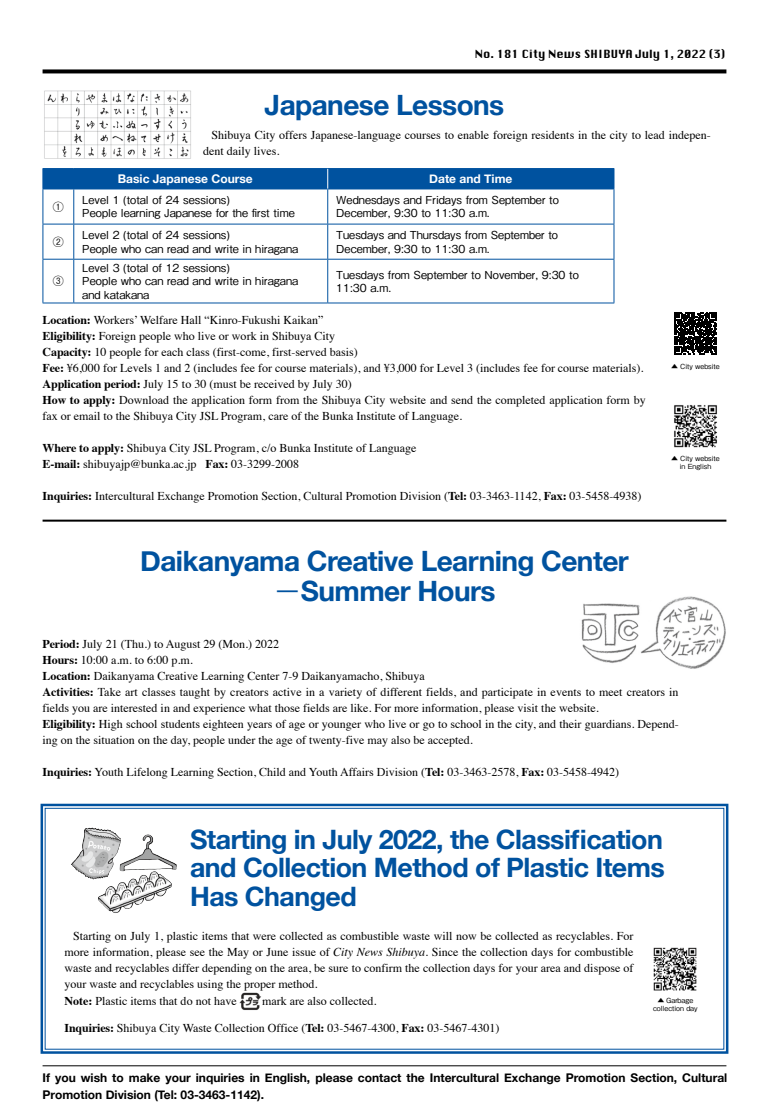
<style>
.page{position:relative;width:769px;height:1117px;background:#fff}
.page>*{position:absolute;margin:0;border:0;box-sizing:border-box;transform-origin:0 0}
.t1{font:700 28px/30px "Helvetica Neue";letter-spacing:-.02em;color:#00529f;text-align:center}
.t2{font:700 26.7px/28.6px "Helvetica Neue";letter-spacing:-.02em;color:#00529f;text-align:justify}
.t3{font:12px/16px "Times";color:#000}
.t4{font:700 12px/17px "Helvetica Neue";color:#000}
.t5{font:700 12px "Helvetica Neue";color:#fff}
.t6{font:500 11px/13.5px "Gothic BBB Pro";color:#000}
.t7{font:11px "Silom";color:#000}
.t8{font:500 7px/8px "Gothic BBB Pro";color:#000;text-align:center}
.s1{font-weight:700}
.s2{font-style:italic}
.s3{font-family:"Koz Min Pr 6 N"}
</style>
<div class="page">
<svg style="left:43px;top:69px;width:683px;height:4px;background:#1d1d1d"></svg>
<hr style="left:43px;top:1065px;width:683px;height:1px;background:#000">
<hr style="left:43px;top:520px;width:683px;height:2px;background:#000">
<hr style="left:43px;top:168px;width:31px;height:1px;background:#00529f">
<hr style="left:74px;top:168px;width:253px;height:1px;background:#00529f">
<hr style="left:327px;top:168px;width:287px;height:1px;background:#00529f">
<hr style="left:43px;top:189px;width:31px;height:1px;background:#00529f">
<hr style="left:43px;top:189px;width:1px;height:35px;background:#00529f">
<hr style="left:74px;top:189px;width:253px;height:1px;background:#00529f">
<hr style="left:73px;top:189px;width:1px;height:35px;background:#00529f">
<hr style="left:327px;top:189px;width:287px;height:1px;background:#00529f">
<hr style="left:327px;top:189px;width:1px;height:35px;background:#00529f">
<hr style="left:613px;top:189px;width:1px;height:35px;background:#00529f">
<hr style="left:43px;top:224px;width:31px;height:1px;background:#00529f">
<hr style="left:43px;top:224px;width:1px;height:35px;background:#00529f">
<hr style="left:74px;top:224px;width:253px;height:1px;background:#00529f">
<hr style="left:73px;top:224px;width:1px;height:35px;background:#00529f">
<hr style="left:327px;top:224px;width:287px;height:1px;background:#00529f">
<hr style="left:327px;top:224px;width:1px;height:35px;background:#00529f">
<hr style="left:613px;top:224px;width:1px;height:35px;background:#00529f">
<hr style="left:43px;top:259px;width:31px;height:1px;background:#00529f">
<hr style="left:43px;top:260px;width:1px;height:43px;background:#00529f">
<hr style="left:74px;top:259px;width:253px;height:1px;background:#00529f">
<hr style="left:73px;top:260px;width:1px;height:43px;background:#00529f">
<hr style="left:327px;top:259px;width:287px;height:1px;background:#00529f">
<hr style="left:327px;top:260px;width:1px;height:43px;background:#00529f">
<hr style="left:613px;top:260px;width:1px;height:43px;background:#00529f">
<hr style="left:43px;top:303px;width:31px;height:1px;background:#00529f">
<hr style="left:74px;top:303px;width:253px;height:1px;background:#00529f">
<hr style="left:327px;top:303px;width:287px;height:1px;background:#00529f">
<div style="left:43px;top:169px;width:571px;height:20px;background:#00529f"></div>
<svg style="left:40px;top:803px;width:689px;height:251px"></svg>
<div style="left:45px;top:808px;width:679px;height:241px;border:1px solid #00529f"></div>
<img style="left:674px;top:405px;width:43px;height:43px">
<img style="left:649px;top:944px;width:51px;height:51px">
<img style="left:581px;top:596px;width:145px;height:73px">
<svg style="left:674px;top:312px;width:42px;height:42px"></svg>
<img style="left:44px;top:90px;width:147px;height:69px">
<img style="left:240px;top:991px;width:21px;height:20px">
<img style="left:98px;top:871px;width:74px;height:42px">
<img style="left:71px;top:827px;width:50px;height:52px">
<img style="left:119px;top:835px;width:57px;height:36px">
<p class="t7" style="left:474px;top:48px;width:252px">No. 181 City News SHIBUYA July 1, 2022 (3)</p>
<h1 class="t1" style="left:264px;top:90px;width:241px">Japanese Lessons</h1>
<p class="t3" style="left:203px;top:126px;width:509px;text-indent:9px">Shibuya City offers Japanese-language courses to enable foreign residents in the city to lead indepen&shy;dent daily lives.</p>
<p class="t5" style="left:118px;top:169px;width:136px">Basic Japanese Course</p>
<p class="t5" style="left:429px;top:169px;width:85px">Date and Time</p>
<p class="t6" style="left:53px;top:198px;width:13px">①</p>
<p class="t6" style="left:82px;top:192px;width:214px">Level 1 (total of 24 sessions)<br>People learning Japanese for the first time</p>
<p class="t6" style="left:336px;top:192px;width:224px">Wednesdays and Fridays from September to<br>December, 9:30 to 11:30 a.m.</p>
<p class="t6" style="left:53px;top:234px;width:12px">②</p>
<p class="t6" style="left:82px;top:227px;width:217px">Level 2 (total of 24 sessions)<br>People who can read and write in hiragana</p>
<p class="t6" style="left:336px;top:227px;width:223px">Tuesdays and Thursdays from September to<br>December, 9:30 to 11:30 a.m.</p>
<p class="t6" style="left:53px;top:273px;width:12px">③</p>
<p class="t6" style="left:82px;top:260px;width:217px">Level 3 (total of 12 sessions)<br>People who can read and write in hiragana and katakana</p>
<p class="t6" style="left:336px;top:266px;width:244px">Tuesdays from September to November, 9:30 to<br>11:30 a.m.</p>
<p class="t3" style="left:43px;top:311px;width:604px"><span class="s1">Location:</span> Workers’ Welfare Hall “Kinro-Fukushi Kaikan”<br><span class="s1">Eligibility:</span> Foreign people who live or work in Shibuya City<br><span class="s1">Capacity:</span> 10 people for each class (first-come, first-served basis)<br><span class="s1">Fee:</span> ¥6,000 for Levels 1 and 2 (includes fee for course materials), and ¥3,000 for Level 3 (includes fee for course materials).<br><span class="s1">Application period:</span> July 15 to 30 (must be received by July 30)<br><span class="s1">How to apply:</span> Download the application form from the Shibuya City website and send the completed application form by fax or email to the Shibuya City JSL Program, care of the Bunka Institute of Language.</p>
<p class="t3" style="left:43px;top:439px;width:375px"><span class="s1">Where to apply:</span> Shibuya City JSL Program, c/o Bunka Institute of Language<br><span class="s1">E-mail:</span> shibuyajp@bunka.ac.jp <span class="s1">Fax:</span> 03-3299-2008</p>
<p class="t3" style="left:43px;top:487px;width:600px"><span class="s1">Inquiries:</span> Intercultural Exchange Promotion Section, Cultural Promotion Division (<span class="s1">Tel:</span> 03-3463-1142, <span class="s1">Fax:</span> 03-5458-4938)</p>
<h1 class="t1" style="left:140px;top:546px;width:490px">Daikanyama Creative Learning Center <sup>—</sup>Summer Hours</h1>
<p class="t8" style="left:671px;top:361px;width:50px">▲ City website</p>
<p class="t8" style="left:671px;top:454px;width:50px">▲ City website in English</p>
<p class="t3" style="left:43px;top:635px;width:637px"><span class="s1">Period:</span> July 21 (Thu.) to August 29 (Mon.) 2022<br><span class="s1">Hours:</span> 10:00 a.m. to 6:00 p.m.<br><span class="s1">Location:</span> Daikanyama Creative Learning Center 7-9 Daikanyamacho, Shibuya<br><span class="s1">Activities:</span> Take art classes taught by creators active in a variety of different fields, and participate in events to meet creators in fields you are interested in and experience what those fields are like. For more information, please visit the website.<br><span class="s1">Eligibility:</span> High school students eighteen years of age or younger who live or go to school in the city, and their guardians. Depend&shy;ing on the situation on the day, people under the age of twenty-five may also be accepted.</p>
<p class="t3" style="left:43px;top:763px;width:578px"><span class="s1">Inquiries:</span> Youth Lifelong Learning Section, Child and Youth Affairs Division (<span class="s1">Tel:</span> 03-3463-2578, <span class="s1">Fax:</span> 03-5458-4942)</p>
<h2 class="t2" style="left:190px;top:826px;width:476px">Starting in July 2022, the Classification and Collection Method of Plastic Items Has Changed</h2>
<p class="t3" style="left:64px;top:927px;width:570px;text-align:justify;text-indent:9px">Starting on July 1, plastic items that were collected as combustible waste will now be collected as recyclables. For more information, please see the May or June issue of <span class="s2">City News Shibuya</span>. Since the collection days for combustible waste and recyclables differ depending on the area, be sure to confirm the collection days for your area and dispose of your waste and recyclables using the proper method.</p>
<p class="t3" style="left:64px;top:992px;width:313px"><span class="s1">Note:</span> Plastic items that do not have <span class="s3">　　</span>mark are also collected.</p>
<p class="t3" style="left:64px;top:1019px;width:436px"><span class="s1">Inquiries:</span> Shibuya City Waste Collection Office (<span class="s1">Tel:</span> 03-5467-4300, <span class="s1">Fax:</span> 03-5467-4301)</p>
<p class="t8" style="left:652px;top:996px;width:46px">▲ Garbage collection day</p>
<p class="t4" style="left:43px;top:1070px;width:686px">If you wish to make your inquiries in English, please contact the Intercultural Exchange Promotion Section, Cultural<br>Promotion Division (Tel: 03-3463-1142).</p>
</div>
